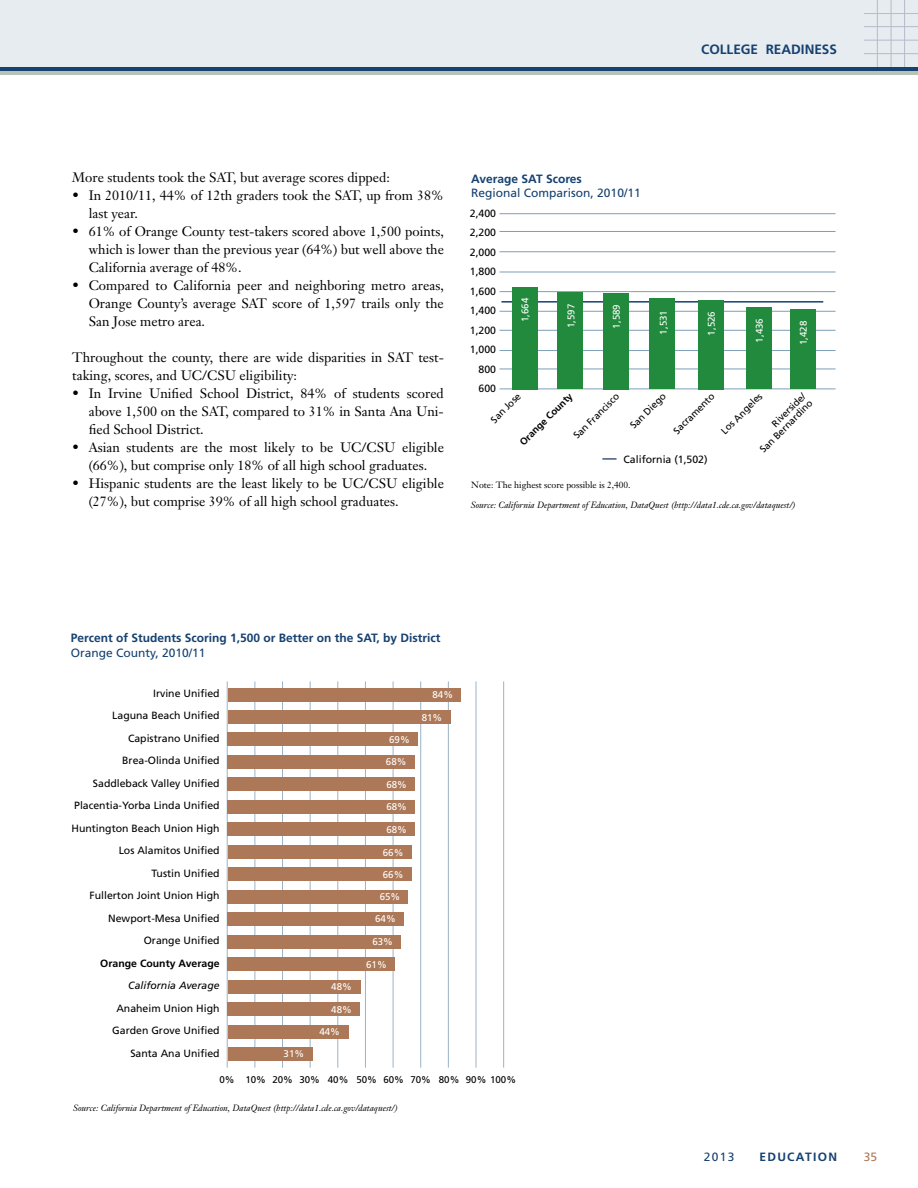
<style>
.page{position:relative;width:918px;height:1188px;background:#fff}
.page>*{position:absolute;margin:0;border:0;box-sizing:border-box;transform-origin:0 0}
.t1{font:13.5px/18px "Janson Text";color:#000}
.t2{font:700 13.5px "Frutiger";color:#164170}
.t3{font:700 12px "Frutiger";color:#164170}
.t4{font:12px "Frutiger";color:#164170}
.t5{font:700 12px "Frutiger";letter-spacing:.11em;color:#164170}
.t6{font:12px "Frutiger";color:#ad7857}
.t7{font:10.5px/22.5px "Frutiger";color:#000;text-align:right}
.t8{font:700 10.5px "Frutiger";color:#000}
.t9{font:italic 10.5px "Frutiger";color:#000}
.t10{font:9.75px/9.8px "Frutiger";color:#000;text-align:right}
.t11{font:9.75px "Frutiger";color:#fff}
.t12{font:700 9.75px "Frutiger";color:#000}
.t13{font:italic 9px "Janson Text";color:#000}
.t14{font:9px "Janson Text";color:#000}
</style>
<div class="page">
<hr style="left:500px;top:389px;width:336px;height:1px;background:#7e9fb8">
<hr style="left:500px;top:369px;width:336px;height:1px;background:#7e9fb8">
<hr style="left:500px;top:350px;width:336px;height:1px;background:#7e9fb8">
<hr style="left:500px;top:330px;width:336px;height:1px;background:#7e9fb8">
<hr style="left:500px;top:311px;width:336px;height:1px;background:#7e9fb8">
<hr style="left:500px;top:291px;width:336px;height:1px;background:#7e9fb8">
<hr style="left:500px;top:272px;width:336px;height:1px;background:#7e9fb8">
<hr style="left:500px;top:251px;width:336px;height:1px;background:#7e9fb8">
<hr style="left:500px;top:231px;width:336px;height:1px;background:#7e9fb8">
<hr style="left:500px;top:213px;width:336px;height:1px;background:#7e9fb8">
<hr style="left:501px;top:301px;width:322px;height:2px;background:#164170">
<svg style="left:602px;top:458px;width:15px;height:2px"></svg>
<div style="left:512px;top:287px;width:25px;height:102px;background:#218a3c"></div>
<div style="left:558px;top:293px;width:25px;height:96px;background:#218a3c"></div>
<div style="left:603px;top:293px;width:25px;height:96px;background:#218a3c"></div>
<div style="left:650px;top:299px;width:25px;height:90px;background:#218a3c"></div>
<div style="left:698px;top:300px;width:26px;height:89px;background:#218a3c"></div>
<div style="left:746px;top:307px;width:25px;height:82px;background:#218a3c"></div>
<div style="left:790px;top:309px;width:25px;height:80px;background:#218a3c"></div>
<div style="left:0;top:0;width:918px;height:71px;background:#e6ecf0"></div>
<hr style="left:0;top:71px;width:918px;height:3px;background:#b5c4b7">
<hr style="left:904px;top:0;width:1px;height:69px;background:#b5bcca">
<hr style="left:891px;top:0;width:1px;height:69px;background:#b5bcca">
<hr style="left:877px;top:0;width:1px;height:69px;background:#b5bcca">
<hr style="left:0;top:68px;width:918px;height:3px;background:#164170">
<hr style="left:864px;top:13px;width:54px;height:1px;background:#b5bcca">
<hr style="left:864px;top:26px;width:54px;height:1px;background:#b5bcca">
<hr style="left:864px;top:40px;width:54px;height:1px;background:#b5bcca">
<hr style="left:864px;top:53px;width:54px;height:1px;background:#b5bcca">
<hr style="left:227px;top:681px;width:1px;height:387px;background:#9ab3c6">
<hr style="left:254px;top:681px;width:1px;height:387px;background:#9ab3c6">
<hr style="left:282px;top:681px;width:1px;height:387px;background:#9ab3c6">
<hr style="left:310px;top:681px;width:1px;height:387px;background:#9ab3c6">
<hr style="left:337px;top:681px;width:1px;height:387px;background:#9ab3c6">
<hr style="left:365px;top:681px;width:1px;height:387px;background:#9ab3c6">
<hr style="left:393px;top:681px;width:1px;height:387px;background:#9ab3c6">
<hr style="left:420px;top:681px;width:1px;height:387px;background:#9ab3c6">
<hr style="left:448px;top:681px;width:1px;height:387px;background:#9ab3c6">
<hr style="left:476px;top:681px;width:1px;height:387px;background:#9ab3c6">
<hr style="left:503px;top:681px;width:1px;height:387px;background:#9ab3c6">
<div style="left:228px;top:688px;width:233px;height:13px;background:#ad7857"></div>
<div style="left:228px;top:710px;width:222px;height:14px;background:#ad7857"></div>
<div style="left:228px;top:733px;width:190px;height:13px;background:#ad7857"></div>
<div style="left:228px;top:755px;width:187px;height:14px;background:#ad7857"></div>
<div style="left:228px;top:778px;width:187px;height:13px;background:#ad7857"></div>
<div style="left:228px;top:800px;width:187px;height:14px;background:#ad7857"></div>
<div style="left:228px;top:823px;width:187px;height:13px;background:#ad7857"></div>
<div style="left:228px;top:845px;width:184px;height:13px;background:#ad7857"></div>
<div style="left:228px;top:868px;width:184px;height:13px;background:#ad7857"></div>
<div style="left:228px;top:890px;width:180px;height:13px;background:#ad7857"></div>
<div style="left:228px;top:912px;width:176px;height:14px;background:#ad7857"></div>
<div style="left:228px;top:935px;width:173px;height:13px;background:#ad7857"></div>
<div style="left:228px;top:957px;width:167px;height:14px;background:#ad7857"></div>
<div style="left:228px;top:980px;width:132px;height:13px;background:#ad7857"></div>
<div style="left:228px;top:1002px;width:132px;height:14px;background:#ad7857"></div>
<div style="left:228px;top:1025px;width:121px;height:13px;background:#ad7857"></div>
<div style="left:228px;top:1047px;width:85px;height:14px;background:#ad7857"></div>
<p class="t2" style="left:701px;top:41px;width:137px">COLLEGE READINESS</p>
<p class="t1" style="left:72px;top:169px;width:319px">More students took the SAT, but average scores dipped:</p>
<p class="t1" style="left:89px;top:187px;width:357px;text-indent:-16px">• In 2010/11, 44% of 12th graders took the SAT, up from 38% last year.</p>
<p class="t1" style="left:89px;top:223px;width:357px;text-align:justify;text-indent:-16px">• 61% of Orange County test-takers scored above 1,500 points, which is lower than the previous year (64%) but well above the California average of 48%.</p>
<p class="t1" style="left:89px;top:277px;width:357px;text-align:justify;text-indent:-16px">• Compared to California peer and neighboring metro areas, Orange County’s average SAT score of 1,597 trails only the San Jose metro area.</p>
<p class="t1" style="left:72px;top:349px;width:373px">Throughout the county, there are wide disparities in SAT test&shy;taking, scores, and UC/CSU eligibility:</p>
<p class="t1" style="left:89px;top:385px;width:357px;text-align:justify;text-indent:-16px">• In Irvine Unified School District, 84% of students scored above 1,500 on the SAT, compared to 31% in Santa Ana Uni&shy;fied School District.</p>
<p class="t1" style="left:72px;top:439px;width:373px;text-align:center">• Asian students are the most likely to be UC/CSU eligible (66%), but comprise only 18% of all high school graduates.</p>
<p class="t1" style="left:89px;top:475px;width:357px;text-indent:-16px">• Hispanic students are the least likely to be UC/CSU eligible (27%), but comprise 39% of all high school graduates.</p>
<p class="t3" style="left:471px;top:171px;width:112px">Average SAT Scores</p>
<p class="t4" style="left:471px;top:186px;width:171px">Regional Comparison, 2010/11</p>
<p class="t7" style="left:470px;top:203px;width:28px;line-height:19.5px">2,400<br>2,200<br>2,000<br>1,800<br>1,600<br>1,400<br>1,200<br>1,000<br>800<br>600</p>
<p class="t11" style="left:519px;top:322px;width:26px;rotate:-90deg">1,664</p>
<p class="t11" style="left:565px;top:328px;width:26px;rotate:-90deg">1,597</p>
<p class="t11" style="left:611px;top:329px;width:26px;rotate:-90deg">1,589</p>
<p class="t11" style="left:658px;top:335px;width:26px;rotate:-90deg">1,531</p>
<p class="t11" style="left:706px;top:336px;width:26px;rotate:-90deg">1,526</p>
<p class="t11" style="left:754px;top:343px;width:26px;rotate:-90deg">1,436</p>
<p class="t11" style="left:798px;top:345px;width:26px;rotate:-90deg">1,428</p>
<p class="t10" style="left:751px;top:440px;width:71px;rotate:-45deg">Riverside/<br>San Bernardino</p>
<p class="t12" style="left:517px;top:440px;width:71px;rotate:-45deg">Orange County</p>
<p class="t10" style="left:719px;top:429px;width:55px;rotate:-45deg">Los Angeles</p>
<p class="t10" style="left:628px;top:424px;width:48px;rotate:-45deg">San Diego</p>
<p class="t10" style="left:672px;top:429px;width:55px;rotate:-45deg">Sacramento</p>
<p class="t10" style="left:489px;top:418px;width:39px;rotate:-45deg">San Jose</p>
<p class="t10" style="left:572px;top:433px;width:62px;rotate:-45deg">San Francisco</p>
<p class="t7" style="left:624px;top:448px;width:86px">California (1,502)</p>
<p class="t14" style="left:471px;top:479px;width:161px">Note: The highest score possible is 2,400.</p>
<p class="t13" style="left:471px;top:499px;width:326px">Source: California Department of Education, DataQuest (http://data1.cde.ca.gov/dataquest/)</p>
<p class="t3" style="left:71px;top:631px;width:371px">Percent of Students Scoring 1,500 or Better on the SAT, by District</p>
<p class="t4" style="left:71px;top:646px;width:136px">Orange County, 2010/11</p>
<p class="t7" style="left:71px;top:682px;width:150px">Irvine Unified<br>Laguna Beach Unified<br>Capistrano Unified<br>Brea-Olinda Unified<br>Saddleback Valley Unified<br>Placentia-Yorba Linda Unified<br>Huntington Beach Union High<br>Los Alamitos Unified<br>Tustin Unified<br>Fullerton Joint Union High<br>Newport-Mesa Unified<br>Orange Unified</p>
<p class="t8" style="left:100px;top:957px;width:121px">Orange County Average</p>
<p class="t9" style="left:128px;top:979px;width:93px">California Average</p>
<p class="t7" style="left:112px;top:997px;width:109px">Anaheim Union High<br>Garden Grove Unified<br>Santa Ana Unified</p>
<p class="t11" style="left:433px;top:689px;width:22px">84%</p>
<p class="t11" style="left:422px;top:712px;width:22px">81%</p>
<p class="t11" style="left:389px;top:734px;width:22px">69%</p>
<p class="t11" style="left:386px;top:756px;width:22px">68%</p>
<p class="t11" style="left:386px;top:779px;width:22px">68%</p>
<p class="t11" style="left:386px;top:801px;width:22px">68%</p>
<p class="t11" style="left:386px;top:823px;width:22px">68%</p>
<p class="t11" style="left:383px;top:847px;width:22px">66%</p>
<p class="t11" style="left:383px;top:869px;width:22px">66%</p>
<p class="t11" style="left:380px;top:891px;width:22px">65%</p>
<p class="t11" style="left:375px;top:913px;width:22px">64%</p>
<p class="t11" style="left:372px;top:936px;width:22px">63%</p>
<p class="t11" style="left:366px;top:958px;width:22px">61%</p>
<p class="t11" style="left:331px;top:981px;width:22px">48%</p>
<p class="t11" style="left:331px;top:1003px;width:22px">48%</p>
<p class="t11" style="left:319px;top:1026px;width:22px">44%</p>
<p class="t11" style="left:284px;top:1048px;width:22px">31%</p>
<p class="t10" style="left:220px;top:1075px;width:298px">0% 10% 20% 30% 40% 50% 60% 70% 80% 90% 100%</p>
<p class="t13" style="left:73px;top:1102px;width:326px">Source: California Department of Education, DataQuest (http://data1.cde.ca.gov/dataquest/)</p>
<p class="t4" style="left:704px;top:1150px;width:32px">2013</p>
<p class="t5" style="left:759px;top:1150px;width:79px">EDUCATION</p>
<p class="t6" style="left:864px;top:1150px;width:15px">35</p>
</div>
